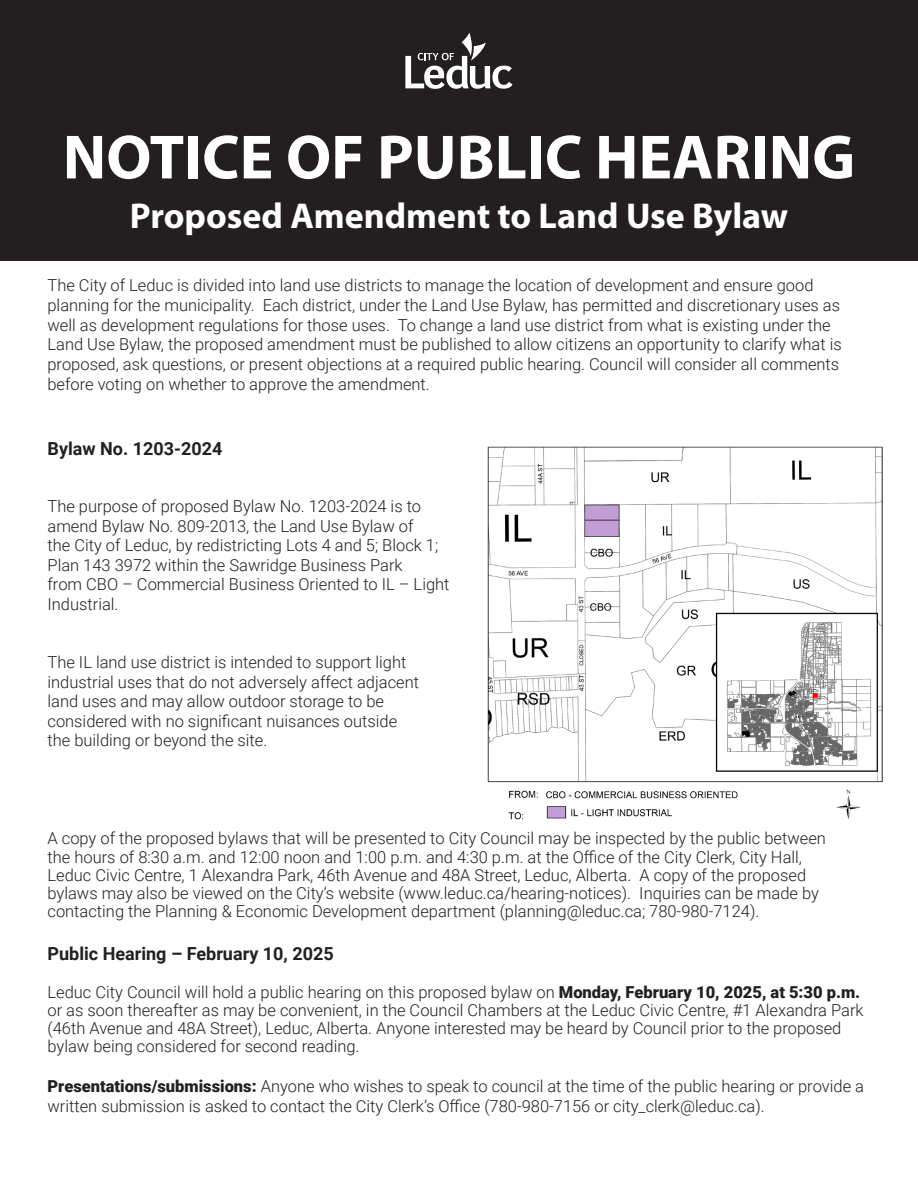
<style>
.page{position:relative;width:918px;height:1188px;background:#fff}
.page>*{position:absolute;margin:0;border:0;box-sizing:border-box;transform-origin:0 0}
.t1{font:700 63px "Myriad Pro";color:#fff}
.t2{font:700 36px "Myriad Pro";color:#fff}
.t3{font:700 18px "Roboto";color:#231f20}
.t4{font:300 16.5px/19.5px "Roboto";color:#231f20}
.s1{font-weight:900}
</style>
<div class="page">
<div style="left:1px;top:0;width:917px;height:261px;background:#231f20"></div>
<svg style="left:405px;top:33px;width:108px;height:56px"></svg>
<img style="left:488px;top:446px;width:395px;height:374px">
<p class="t1" style="left:63px;top:116px;width:794px">NOTICE OF PUBLIC HEARING</p>
<p class="t2" style="left:130px;top:192px;width:660px">Proposed Amendment to Land Use Bylaw</p>
<p class="t4" style="left:48px;top:275px;width:796px">The City of Leduc is divided into land use districts to manage the location of development and ensure good planning for the municipality. Each district, under the Land Use Bylaw, has permitted and discretionary uses as well as development regulations for those uses. To change a land use district from what is existing under the Land Use Bylaw, the proposed amendment must be published to allow citizens an opportunity to clarify what is proposed, ask questions, or present objections at a required public hearing. Council will consider all comments before voting on whether to approve the amendment.</p>
<p class="t3" style="left:48px;top:436px;width:176px">Bylaw No. 1203-2024</p>
<p class="t4" style="left:48px;top:496px;width:404px">The purpose of proposed Bylaw No. 1203-2024 is to amend Bylaw No. 809-2013, the Land Use Bylaw of<br>the City of Leduc, by redistricting Lots 4 and 5; Block 1; Plan 143 3972 within the Sawridge Business Park<br>from CBO – Commercial Business Oriented to IL – Light Industrial.</p>
<p class="t4" style="left:48px;top:652px;width:373px">The IL land use district is intended to support light industrial uses that do not adversely affect adjacent land uses and may allow outdoor storage to be considered with no significant nuisances outside the building or beyond the site.</p>
<p class="t4" style="left:48px;top:827px;width:780px">A copy of the proposed bylaws that will be presented to City Council may be inspected by the public between the hours of 8:30 a.m. and 12:00 noon and 1:00 p.m. and 4:30 p.m. at the Office of the City Clerk, City Hall,</p>
<p class="t4" style="left:48px;top:866px;width:773px;line-height:18px">Leduc Civic Centre, 1 Alexandra Park, 46th Avenue and 48A Street, Leduc, Alberta. A copy of the proposed bylaws may also be viewed on the City’s website (www.leduc.ca/hearing-notices). Inquiries can be made by contacting the Planning &amp; Economic Development department (planning@leduc.ca; 780-980-7124).</p>
<p class="t3" style="left:48px;top:941px;width:288px">Public Hearing – February 10, 2025</p>
<p class="t4" style="left:48px;top:983px;width:818px;line-height:18px">Leduc City Council will hold a public hearing on this proposed bylaw on <span class="s1">Monday, February 10, 2025, at 5:30 p.m. </span>or as soon thereafter as may be convenient, in the Council Chambers at the Leduc Civic Centre, #1 Alexandra Park (46th Avenue and 48A Street), Leduc, Alberta. Anyone interested may be heard by Council prior to the proposed bylaw being considered for second reading.</p>
<p class="t4" style="left:48px;top:1075px;width:818px"><span class="s1">Presentations/submissions:</span> Anyone who wishes to speak to council at the time of the public hearing or provide a written submission is asked to contact the City Clerk’s Office (780-980-7156 or city_clerk@leduc.ca).</p>
</div>
